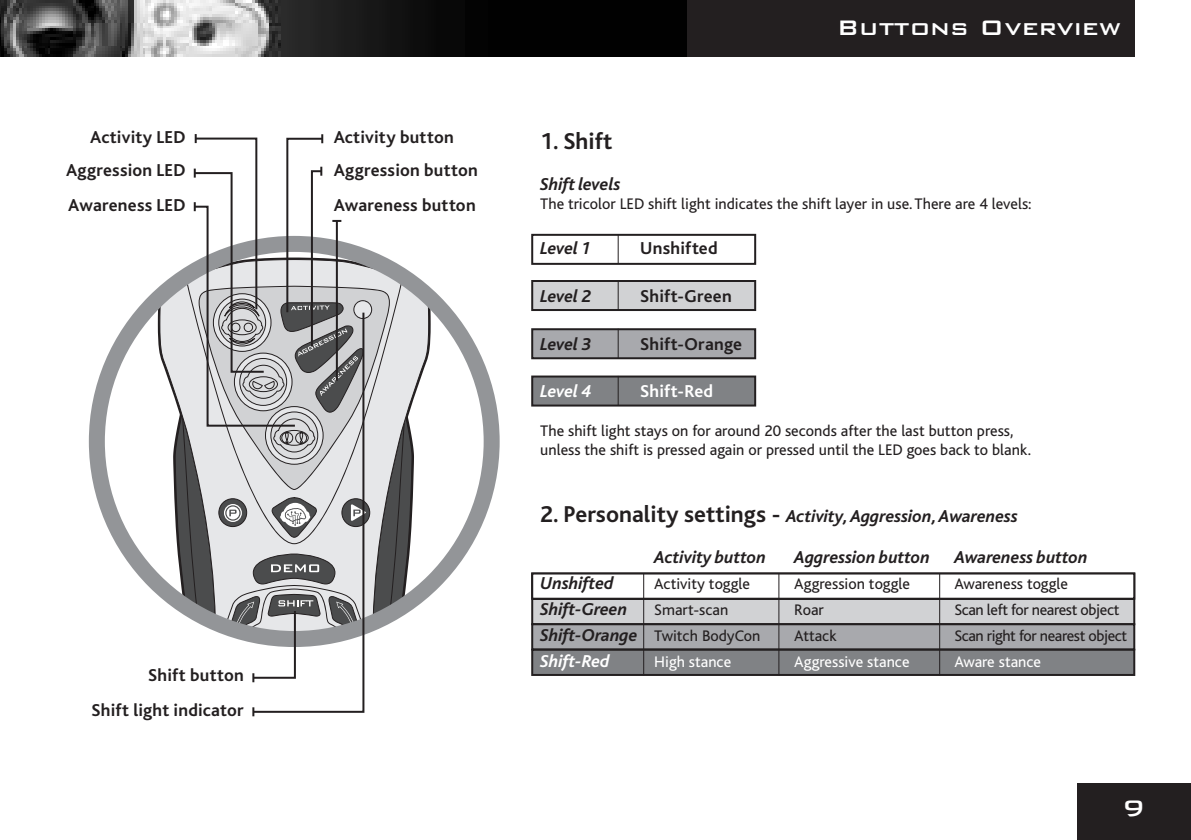
<style>
.page{position:relative;width:1191px;height:840px;background:#fff}
.page>*{position:absolute;margin:0;border:0;box-sizing:border-box;transform-origin:0 0}
.t1{font:500 28px "Bank Gothic BT";color:#fff}
.t2{font:700 24px "Bliss";color:#231f20}
.t3{font:italic 700 18px "Bliss";color:#231f20}
.t4{font:700 18px/32.2px "Bliss";letter-spacing:.01em;color:#231f20;text-align:right}
.t5{font:italic 700 18px "Bliss";color:#fff}
.t6{font:700 18px "Bliss";letter-spacing:.01em;color:#fff}
.t7{font:16px/19.2px "Bliss";color:#231f20}
.t8{font:16px "Bliss";letter-spacing:-.025em;color:#231f20}
.t9{font:16px "Bliss";color:#fff}
.s1{font-style:normal;font-size:24px}
.s2{font-weight:700;font-style:italic;font-size:18px}
</style>
<div class="page">
<div style="left:531px;top:234px;width:225px;height:31px;border:2px solid #231f20"></div>
<div style="left:532px;top:281px;width:223px;height:29px;background:#d1d2d4"></div>
<div style="left:531px;top:280px;width:225px;height:31px;border:2px solid #231f20"></div>
<div style="left:532px;top:329px;width:223px;height:29px;background:#a8a9ad"></div>
<div style="left:531px;top:328px;width:225px;height:31px;border:2px solid #231f20"></div>
<div style="left:532px;top:376px;width:223px;height:29px;background:#808285"></div>
<div style="left:531px;top:375px;width:225px;height:31px;border:2px solid #231f20"></div>
<svg style="left:617px;top:235px;width:1px;height:29px"></svg>
<hr style="left:617px;top:280px;width:1px;height:30px;background:#231f20">
<hr style="left:617px;top:328px;width:1px;height:30px;background:#231f20">
<hr style="left:617px;top:375px;width:1px;height:30px;background:#231f20">
<div style="left:531px;top:572px;width:604px;height:27px;border:2px solid #231f20"></div>
<div style="left:532px;top:598px;width:602px;height:25px;background:#d1d2d4"></div>
<div style="left:531px;top:597px;width:604px;height:27px;border:2px solid #231f20"></div>
<div style="left:532px;top:624px;width:602px;height:25px;background:#a8a9ad"></div>
<div style="left:531px;top:623px;width:604px;height:27px;border:2px solid #231f20"></div>
<div style="left:532px;top:649px;width:602px;height:25px;background:#808285"></div>
<div style="left:531px;top:648px;width:604px;height:27px;border:2px solid #231f20"></div>
<hr style="left:643px;top:573px;width:1px;height:102px;background:#231f20">
<hr style="left:778px;top:573px;width:1px;height:102px;background:#231f20">
<hr style="left:939px;top:573px;width:1px;height:102px;background:#231f20">
<div style="left:1077px;top:782px;width:114px;height:57px;background:#231f20"></div>
<svg style="left:0;top:0;width:1134px;height:57px;background:#323031"></svg>
<svg style="left:89px;top:259px;width:410px;height:376px"></svg>
<svg style="left:224px;top:553px;width:27px;height:90px;background:#bebfc1"></svg>
<svg style="left:251px;top:489px;width:114px;height:224px"></svg>
<svg style="left:252px;top:707px;width:2px;height:9px"></svg>
<svg style="left:193px;top:134px;width:197px;height:355px"></svg>
<p class="t4" style="left:66px;top:122px;width:121px">Activity LED<br>Aggression LED</p>
<p class="t4" style="left:68px;top:189px;width:119px">Awareness LED</p>
<p class="t4" style="left:92px;top:657px;width:154px;line-height:35.4px">Shift button<br>Shift light indicator</p>
<p class="t4" style="left:334px;top:122px;width:146px;text-align:left">Activity button<br>Aggression button</p>
<p class="t4" style="left:334px;top:189px;width:144px">Awareness button</p>
<h1 class="t1" style="left:837px;top:13px;width:286px">Buttons Overview</h1>
<h2 class="t2" style="left:540px;top:128px;width:74px">1. Shift</h2>
<p class="t3" style="left:540px;top:174px;width:82px">Shift levels</p>
<p class="t7" style="left:540px;top:194px;width:493px">The tricolor LED shift light indicates the shift layer in use. There are 4 levels:</p>
<p class="t3" style="left:540px;top:239px;width:52px">Level 1</p>
<p class="t4" style="left:640px;top:232px;width:79px">Unshifted</p>
<p class="t3" style="left:540px;top:286px;width:52px">Level 2</p>
<p class="t4" style="left:640px;top:280px;width:93px">Shift-Green</p>
<p class="t3" style="left:540px;top:334px;width:52px">Level 3</p>
<p class="t4" style="left:640px;top:328px;width:103px">Shift-Orange</p>
<p class="t5" style="left:540px;top:382px;width:52px">Level 4</p>
<p class="t6" style="left:640px;top:381px;width:74px">Shift-Red</p>
<p class="t7" style="left:540px;top:421px;width:492px">The shift light stays on for around 20 seconds after the last button press, unless the shift is pressed again or pressed until the LED goes back to blank.</p>
<p class="t3" style="left:540px;top:506px;width:479px"><span class="s1">2. Personality settings -</span> Activity, Aggression, Awareness</p>
<p class="t3" style="left:654px;top:547px;width:113px">Activity button</p>
<p class="t3" style="left:794px;top:547px;width:137px">Aggression button</p>
<p class="t3" style="left:954px;top:547px;width:135px">Awareness button</p>
<p class="t3" style="left:540px;top:573px;width:75px">Unshifted</p>
<p class="t7" style="left:654px;top:574px;width:97px">Activity toggle</p>
<p class="t7" style="left:794px;top:574px;width:117px">Aggression toggle</p>
<p class="t7" style="left:954px;top:574px;width:115px">Awareness toggle</p>
<p class="t3" style="left:540px;top:599px;width:89px">Shift-Green</p>
<p class="t7" style="left:654px;top:600px;width:76px">Smart-scan</p>
<p class="t7" style="left:794px;top:600px;width:31px">Roar</p>
<p class="t8" style="left:954px;top:601px;width:166px">Scan left for nearest object</p>
<p class="t7" style="left:540px;top:626px;width:222px"><span class="s2">Shift-Orange</span> Twitch BodyCon</p>
<p class="t7" style="left:794px;top:626px;width:44px">Attack</p>
<p class="t8" style="left:954px;top:627px;width:174px">Scan right for nearest object</p>
<p class="t5" style="left:540px;top:651px;width:71px">Shift-Red</p>
<p class="t9" style="left:654px;top:653px;width:79px">High stance</p>
<p class="t9" style="left:794px;top:653px;width:117px">Aggressive stance</p>
<p class="t9" style="left:954px;top:653px;width:88px">Aware stance</p>
</div>
